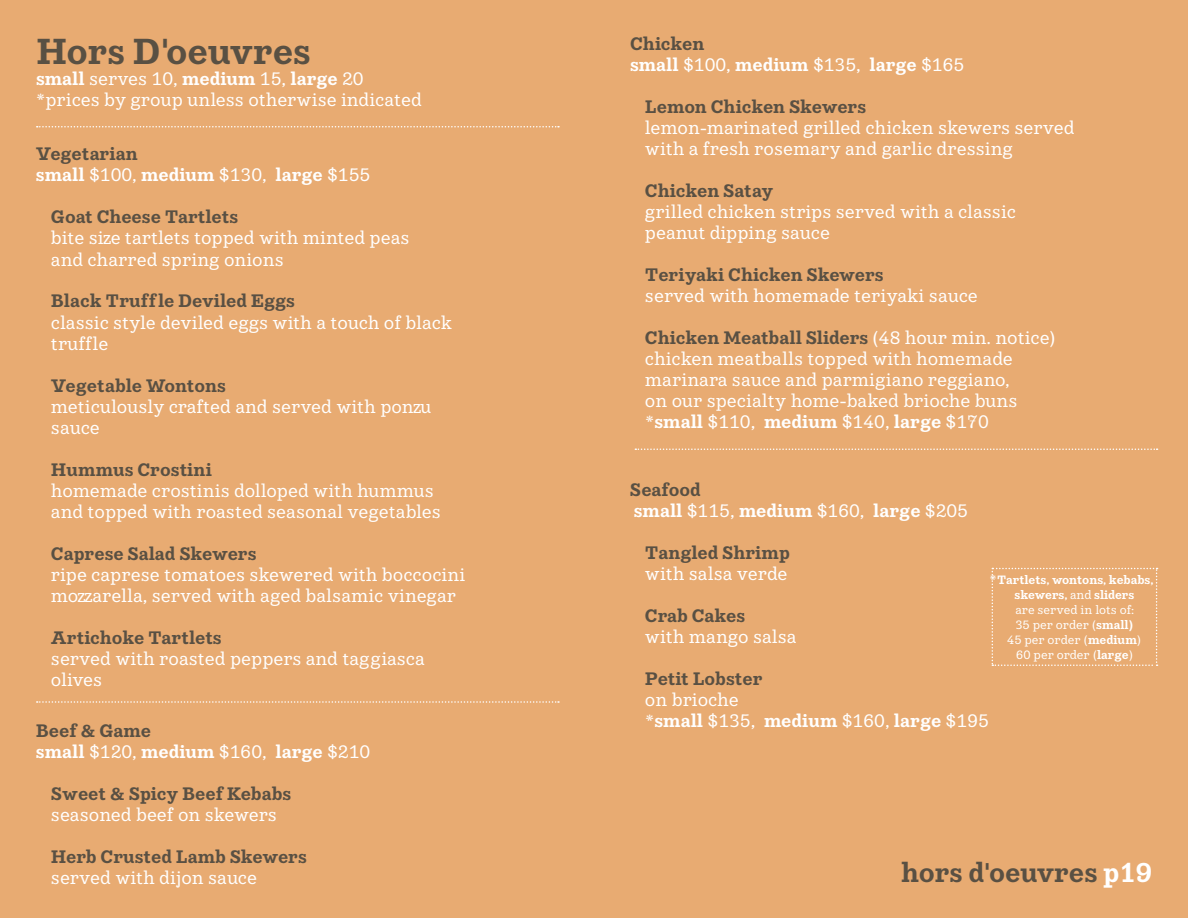
<style>
.page{position:relative;width:1188px;height:918px;background:#e8ab72}
.page>*{position:absolute;margin:0;border:0;box-sizing:border-box;transform-origin:0 0}
.t1{font:600 36px "Fare Serif";color:#595043}
.t2{font:600 27px "Fare Serif";color:#595043}
.t3{font:18px/21px "Fare Serif";color:#fff}
.t4{font:600 18px "Fare Serif";color:#595043}
.t5{font:600 18px/21px "Fare Serif";color:#fff}
.t6{font:600 12px/15px "Fare Serif";color:#fff;text-align:center}
.s1{color:#595043}
.s2{font-weight:400}
.s3{font-weight:600;color:#595043}
.s4{font-family:"Superclarendon";font-size:15px}
.s5{font-weight:600}
.s6{color:#fff}
.s7{font-family:"Superclarendon";font-weight:400}
</style>
<div class="page">
<svg style="left:992px;top:568px;width:166px;height:98px"></svg>
<svg style="left:37px;top:701px;width:522px;height:2px"></svg>
<svg style="left:37px;top:126px;width:522px;height:2px"></svg>
<svg style="left:635px;top:448px;width:523px;height:2px"></svg>
<p class="t5" style="left:630px;top:33px;width:336px"><span class="s1">Chicken<br></span>small <span class="s2">$100,</span> medium <span class="s2">$135,</span> large <span class="s2">$165</span></p>
<p class="t4" style="left:645px;top:96px;width:223px">Lemon Chicken Skewers</p>
<p class="t3" style="left:645px;top:117px;width:431px">lemon-marinated grilled chicken skewers served with a fresh rosemary and garlic dressing</p>
<p class="t4" style="left:645px;top:180px;width:130px">Chicken Satay</p>
<p class="t3" style="left:645px;top:201px;width:373px">grilled chicken strips served with a classic peanut dipping sauce</p>
<p class="t4" style="left:645px;top:264px;width:240px">Teriyaki Chicken Skewers</p>
<p class="t3" style="left:645px;top:285px;width:334px">served with homemade teriyaki sauce</p>
<p class="t3" style="left:645px;top:327px;width:413px"><span class="s3">Chicken Meatball Sliders</span> (48 hour min. notice) chicken meatballs topped with homemade marinara sauce and parmigiano reggiano,<br>on our specialty home-baked brioche buns <span class="s4">*</span><span class="s5">small</span> $110, <span class="s5">medium</span> $140, <span class="s5">large</span> $170</p>
<h1 class="t1" style="left:36px;top:30px;width:276px">Hors D'oeuvres</h1>
<p class="t3" style="left:36px;top:68px;width:388px"><span class="s5">small</span> serves 10, <span class="s5">medium</span> 15, <span class="s5">large</span> 20 <span class="s4">*</span>prices by group unless otherwise indicated</p>
<p class="t5" style="left:36px;top:143px;width:336px"><span class="s1">Vegetarian<br></span>small <span class="s2">$100,</span> medium <span class="s2">$130,</span> large <span class="s2">$155</span></p>
<p class="t4" style="left:51px;top:206px;width:189px">Goat Cheese Tartlets</p>
<p class="t3" style="left:51px;top:228px;width:360px">bite size tartlets topped with minted peas and charred spring onions</p>
<p class="t4" style="left:51px;top:290px;width:246px">Black Truff le Deviled Eggs</p>
<p class="t3" style="left:51px;top:312px;width:403px">classic style deviled eggs with a touch of black truffle</p>
<p class="t4" style="left:51px;top:374px;width:176px">Vegetable Wontons</p>
<p class="t3" style="left:51px;top:396px;width:382px">meticulously crafted and served with ponzu sauce</p>
<p class="t4" style="left:51px;top:458px;width:162px">Hummus Crostini</p>
<p class="t3" style="left:51px;top:480px;width:391px">homemade crostinis dolloped with hummus and topped with roasted seasonal vegetables</p>
<p class="t4" style="left:51px;top:542px;width:207px">Caprese Salad Skewers</p>
<p class="t3" style="left:51px;top:564px;width:416px">ripe caprese tomatoes skewered with boccocini mozzarella, served with aged balsamic vinegar</p>
<p class="t4" style="left:51px;top:626px;width:172px">Artichoke Tartlets</p>
<p class="t3" style="left:51px;top:648px;width:375px">served with roasted peppers and taggiasca olives</p>
<p class="t5" style="left:36px;top:719px;width:336px"><span class="s1">Beef &amp; Game<br></span>small <span class="s2">$120,</span> medium <span class="s2">$160,</span> large <span class="s2">$210</span></p>
<p class="t4" style="left:51px;top:782px;width:242px">Sweet &amp; Spicy Beef Kebabs</p>
<p class="t3" style="left:51px;top:804px;width:227px">seasoned beef on skewers</p>
<p class="t4" style="left:51px;top:845px;width:257px">Herb Crusted Lamb Skewers</p>
<p class="t3" style="left:51px;top:867px;width:208px">served with dijon sauce</p>
<h2 class="t2" style="left:901px;top:856px;width:252px">hors d'oeuvres <span class="s6">p19</span></h2>
<p class="t5" style="left:630px;top:479px;width:340px"><span class="s1">Seafood<br></span>small <span class="s2">$115,</span> medium <span class="s2">$160,</span> large <span class="s2">$205</span></p>
<p class="t4" style="left:645px;top:542px;width:146px">Tangled Shrimp</p>
<p class="t3" style="left:645px;top:563px;width:144px">with salsa verde</p>
<p class="t4" style="left:645px;top:605px;width:102px">Crab Cakes</p>
<p class="t3" style="left:645px;top:626px;width:153px">with mango salsa</p>
<p class="t4" style="left:645px;top:668px;width:119px">Petit Lobster</p>
<p class="t3" style="left:645px;top:689px;width:345px">on brioche<br><span class="s4">*</span><span class="s5">small</span> $135, <span class="s5">medium</span> $160, <span class="s5">large</span> $195</p>
<p class="t6" style="left:989px;top:572px;width:166px"><span class="s7">*</span>Tartlets, wontons, kebabs, skewers, <span class="s2">and</span> sliders<br><span class="s2">are served in lots of:<br>35 per order (</span>small)<br><span class="s2">45 per order (</span>medium<span class="s2">)<br>60 per order (</span>large<span class="s2">)</span></p>
</div>
